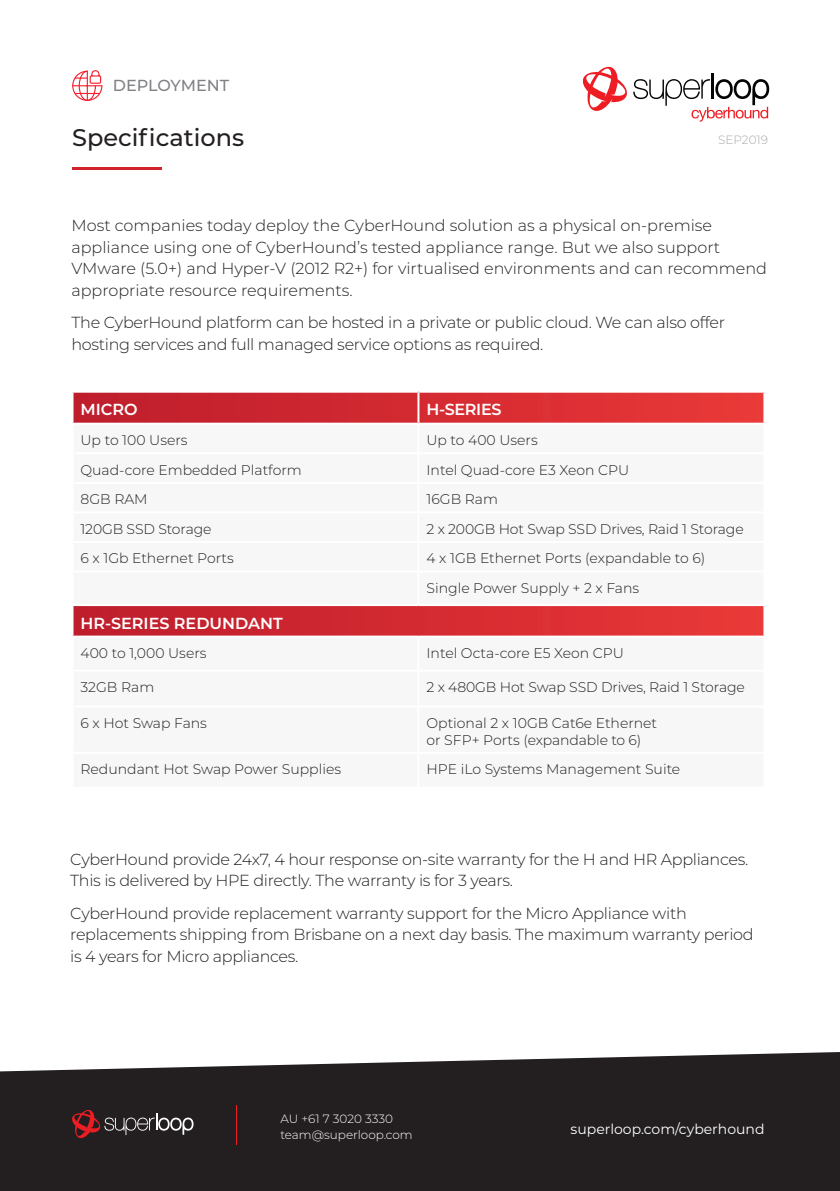
<style>
.page{position:relative;width:840px;height:1191px;background:#fff}
.page>*{position:absolute;margin:0;border:0;box-sizing:border-box;transform-origin:0 0}
.t1{font:500 24px "Montserrat";color:#231f20}
.t2{font:300 16px/21.6px "Montserrat";letter-spacing:-.02em;color:#231f20}
.t3{font:300 16px/21.6px "Montserrat";color:#231f20}
.t4{font:600 16px "Montserrat";color:#fff}
.t5{font:500 16px "Montserrat";color:#808285}
.t6{font:300 14px/16.8px "Montserrat";color:#231f20}
.t7{font:14px "Montserrat";color:#fff}
.t8{font:300 12px "Montserrat";color:#fff}
.t9{font:300 12px "Montserrat";color:#a8a9ad}
</style>
<div class="page">
<svg style="left:582px;top:66px;width:186px;height:56px"></svg>
<svg style="left:0;top:1052px;width:839px;height:139px;background:#332f30"></svg>
<svg style="left:71px;top:1109px;width:122px;height:30px;background:#4b3637"></svg>
<hr style="left:236px;top:1105px;width:1px;height:40px;background:#ee1d23">
<svg style="left:72px;top:70px;width:31px;height:31px"></svg>
<hr style="left:72px;top:167px;width:90px;height:3px;background:#d1232a">
<svg style="left:73px;top:393px;width:344px;height:30px;background:#c92631"></svg>
<div style="left:418px;top:392px;width:346px;height:32px;background:#df3235"></div>
<svg style="left:73px;top:606px;width:690px;height:29px;background:#d32b33"></svg>
<hr style="left:418px;top:391px;width:347px;height:2px;background:#fff">
<hr style="left:763px;top:393px;width:2px;height:30px;background:#fff">
<hr style="left:418px;top:423px;width:347px;height:2px;background:#fff">
<hr style="left:417px;top:393px;width:2px;height:30px;background:#fff">
<p class="t5" style="left:113px;top:74px;width:118px">DEPLOYMENT</p>
<p class="t1" style="left:72px;top:120px;width:173px">Specifications</p>
<p class="t9" style="left:717px;top:132px;width:51px">SEP2019</p>
<p class="t3" style="left:71px;top:214px;width:696px">Most companies today deploy the CyberHound solution as a physical on-premise appliance using one of CyberHound’s tested appliance range. But we also support VMware (5.0+) and Hyper-V (2012 R2+) for virtualised environments and can recommend appropriate resource requirements.</p>
<p class="t2" style="left:71px;top:311px;width:654px">The CyberHound platform can be hosted in a private or public cloud. We can also offer hosting services and full managed service options as required.</p>
<p class="t4" style="left:80px;top:398px;width:59px">MICRO</p>
<p class="t4" style="left:426px;top:398px;width:77px">H-SERIES</p>
<p class="t6" style="left:80px;top:431px;width:109px">Up to 100 Users</p>
<p class="t6" style="left:426px;top:431px;width:113px">Up to 400 Users</p>
<p class="t6" style="left:80px;top:461px;width:223px">Quad-core Embedded Platform</p>
<p class="t6" style="left:426px;top:461px;width:204px">Intel Quad-core E3 Xeon CPU</p>
<p class="t6" style="left:80px;top:490px;width:69px">8GB RAM</p>
<p class="t6" style="left:426px;top:490px;width:73px">16GB Ram</p>
<p class="t6" style="left:80px;top:520px;width:132px">120GB SSD Storage</p>
<p class="t6" style="left:426px;top:520px;width:318px">2 x 200GB Hot Swap SSD Drives, Raid 1 Storage</p>
<p class="t6" style="left:80px;top:549px;width:155px">6 x 1Gb Ethernet Ports</p>
<p class="t6" style="left:426px;top:549px;width:280px">4 x 1GB Ethernet Ports (expandable to 6)</p>
<p class="t6" style="left:426px;top:579px;width:214px">Single Power Supply + 2 x Fans</p>
<p class="t4" style="left:80px;top:611px;width:204px">HR-SERIES REDUNDANT</p>
<p class="t6" style="left:80px;top:644px;width:127px">400 to 1,000 Users</p>
<p class="t6" style="left:426px;top:644px;width:199px">Intel Octa-core E5 Xeon CPU</p>
<p class="t6" style="left:80px;top:678px;width:75px">32GB Ram</p>
<p class="t6" style="left:426px;top:678px;width:320px">2 x 480GB Hot Swap SSD Drives, Raid 1 Storage</p>
<p class="t6" style="left:80px;top:714px;width:128px">6 x Hot Swap Fans</p>
<p class="t6" style="left:426px;top:714px;width:232px">Optional 2 x 10GB Cat6e Ethernet or SFP+ Ports (expandable to 6)</p>
<p class="t6" style="left:80px;top:760px;width:262px">Redundant Hot Swap Power Supplies</p>
<p class="t6" style="left:426px;top:760px;width:255px">HPE iLo Systems Management Suite</p>
<p class="t2" style="left:70px;top:847px;width:679px">CyberHound provide 24x7, 4 hour response on-site warranty for the H and HR Appliances.<br>This is delivered by HPE directly. The warranty is for 3 years.</p>
<p class="t2" style="left:70px;top:901px;width:684px">CyberHound provide replacement warranty support for the Micro Appliance with replacements shipping from Brisbane on a next day basis. The maximum warranty period is 4 years for Micro appliances.</p>
<p class="t8" style="left:280px;top:1110px;width:114px">AU +61 7 3020 3330</p>
<p class="t8" style="left:280px;top:1126px;width:134px">team@superloop.com</p>
<p class="t7" style="left:570px;top:1119px;width:195px">superloop.com/cyberhound</p>
</div>
